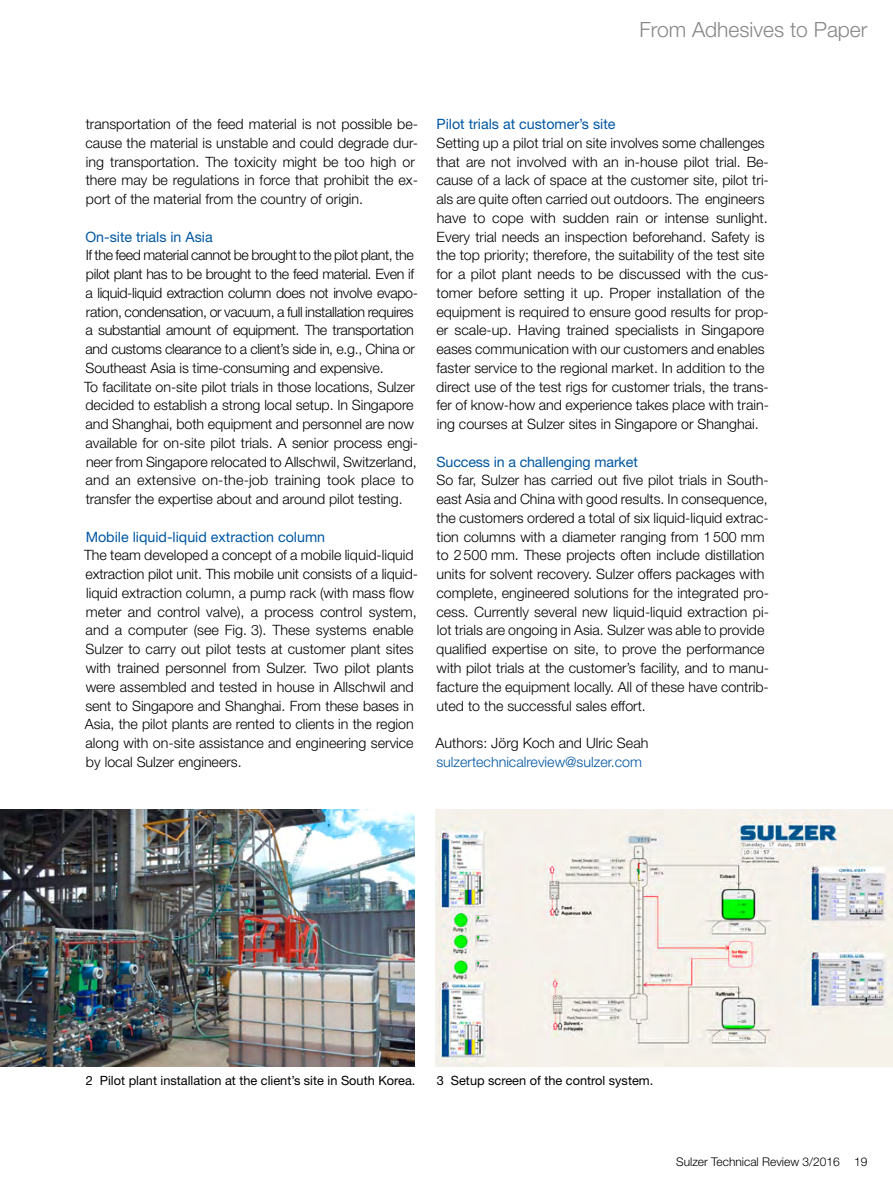
<style>
.page{position:relative;width:893px;height:1191px;background:#fff}
.page>*{position:absolute;margin:0;border:0;box-sizing:border-box;transform-origin:0 0}
.t1{font:300 21px "Helvetica Neue LT Std";color:#868786}
.t2{font:300 14.25px/18.8px "Helvetica Neue LT Std";color:#000}
.t3{font:14.25px "Helvetica Neue LT Std";color:#0057a2}
.t4{font:300 14.25px "Helvetica Neue LT Std";color:#0057a2}
.t5{font:12.75px "Helvetica Neue LT Std";color:#000}
.t6{font:300 12px "Helvetica Neue LT Std";color:#000}
</style>
<div class="page">
<img style="left:0;top:809px;width:415px;height:257px">
<img style="left:436px;top:809px;width:457px;height:257px">
<h1 class="t1" style="left:639px;top:17px;width:229px">From Adhesives to Paper</h1>
<p class="t2" style="left:86px;top:114px;width:334px">transportation of the feed material is not possible be&shy;cause the material is unstable and could degrade dur&shy;ing transportation. The toxicity might be too high or there may be regulations in force that prohibit the ex&shy;port of the material from the country of origin.</p>
<p class="t3" style="left:85px;top:228px;width:129px">On-site trials in Asia</p>
<p class="t2" style="left:84px;top:246px;width:336px">If the feed material cannot be brought to the pilot plant, the pilot plant has to be brought to the feed material. Even if a liquid-liquid extraction column does not involve evapo&shy;ration, condensation, or vacuum, a full installation requires a substantial amount of equipment. The transportation and customs clearance to a client’s side in, e.g., China or Southeast Asia is time-consuming and expensive.<br>To facilitate on-site pilot trials in those locations, Sulzer decided to establish a strong local setup. In Singapore and Shanghai, both equipment and personnel are now available for on-site pilot trials. A senior process engi&shy;neer from Singapore relocated to Allschwil, Switzerland, and an extensive on-the-job training took place to transfer the expertise about and around pilot testing.</p>
<p class="t3" style="left:86px;top:528px;width:241px">Mobile liquid-liquid extraction column</p>
<p class="t2" style="left:84px;top:546px;width:336px">The team developed a concept of a mobile liquid-liquid extraction pilot unit. This mobile unit consists of a liquid&shy;liquid extraction column, a pump rack (with mass flow meter and control valve), a process control system, and a computer (see Fig. 3). These systems enable Sulzer to carry out pilot tests at customer plant sites with trained personnel from Sulzer. Two pilot plants were assembled and tested in house in Allschwil and sent to Singapore and Shanghai. From these bases in Asia, the pilot plants are rented to clients in the region along with on-site assistance and engineering service by local Sulzer engineers.</p>
<p class="t3" style="left:437px;top:115px;width:180px">Pilot trials at customer’s site</p>
<p class="t2" style="left:436px;top:133px;width:334px">Setting up a pilot trial on site involves some challenges that are not involved with an in-house pilot trial. Be&shy;cause of a lack of space at the customer site, pilot tri&shy;als are quite often carried out outdoors. The engineers have to cope with sudden rain or intense sunlight.<br>Every trial needs an inspection beforehand. Safety is the top priority; therefore, the suitability of the test site for a pilot plant needs to be discussed with the cus&shy;tomer before setting it up. Proper installation of the equipment is required to ensure good results for prop&shy;er scale-up. Having trained specialists in Singapore eases communication with our customers and enables faster service to the regional market. In addition to the direct use of the test rigs for customer trials, the trans&shy;fer of know-how and experience takes place with train&shy;ing courses at Sulzer sites in Singapore or Shanghai.</p>
<p class="t3" style="left:436px;top:453px;width:203px">Success in a challenging market</p>
<p class="t2" style="left:436px;top:471px;width:334px">So far, Sulzer has carried out five pilot trials in South&shy;east Asia and China with good results. In consequence, the customers ordered a total of six liquid-liquid extrac&shy;tion columns with a diameter ranging from 1500 mm to 2500 mm. These projects often include distillation units for solvent recovery. Sulzer offers packages with complete, engineered solutions for the integrated pro&shy;cess. Currently several new liquid-liquid extraction pi&shy;lot trials are ongoing in Asia. Sulzer was able to provide qualified expertise on site, to prove the performance with pilot trials at the customer’s facility, and to manu&shy;facture the equipment locally. All of these have contrib&shy;uted to the successful sales effort.</p>
<p class="t2" style="left:436px;top:733px;width:214px">Authors: Jörg Koch and Ulric Seah</p>
<p class="t4" style="left:436px;top:753px;width:207px">sulzertechnicalreview@sulzer.com</p>
<p class="t5" style="left:86px;top:1072px;width:331px">2 Pilot plant installation at the client’s site in South Korea.</p>
<p class="t5" style="left:437px;top:1072px;width:218px">3 Setup screen of the control system.</p>
<p class="t6" style="left:676px;top:1153px;width:193px">Sulzer Technical Review 3/2016 19</p>
</div>
